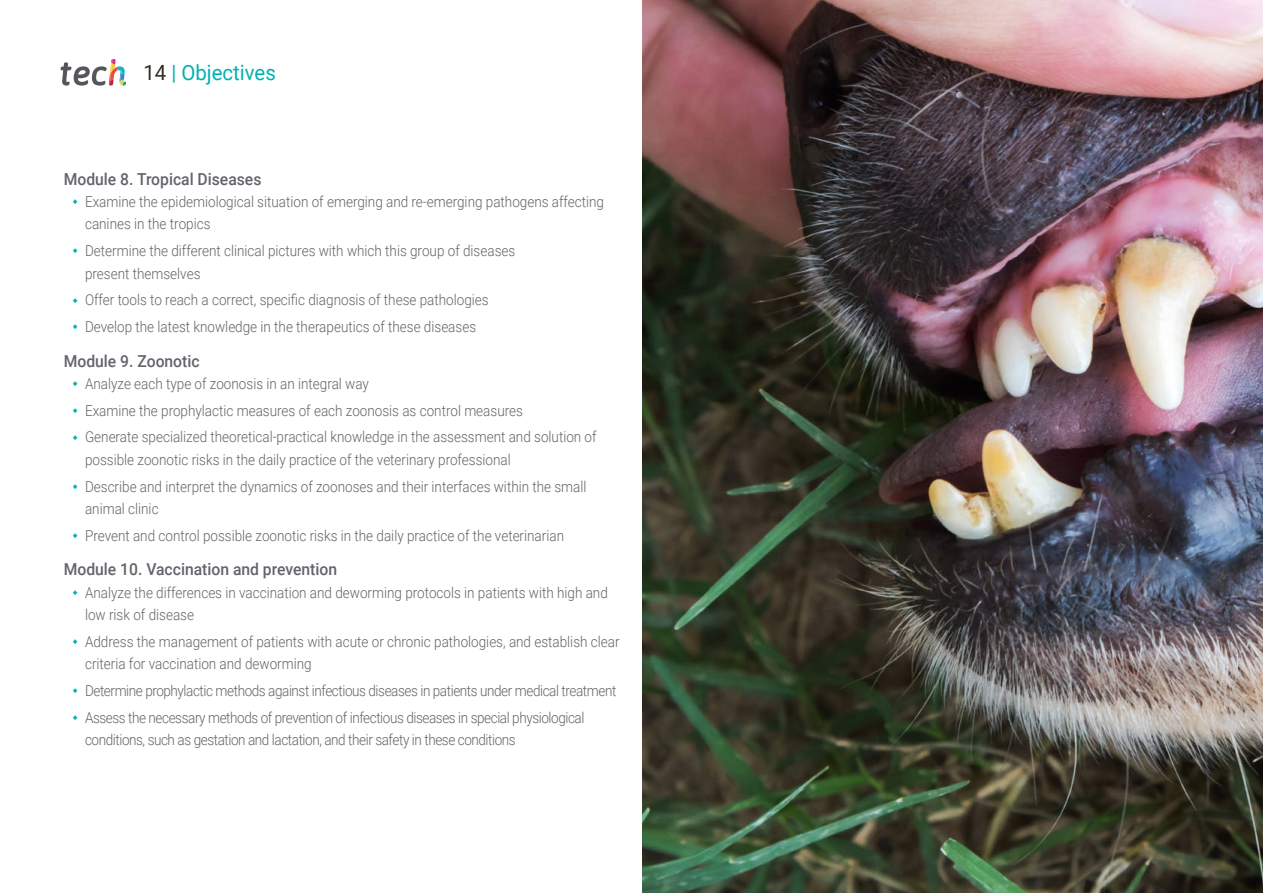
<style>
.page{position:relative;width:1263px;height:893px;background:#fff}
.page>*{position:absolute;margin:0;border:0;box-sizing:border-box;transform-origin:0 0}
.t1{font:21px "Roboto";color:#00b2af}
.t2{font:500 16.5px "Roboto";color:#61646a;scale:.95 1}
.t3{font:300 15px/26.7px "Roboto";color:#61646a;scale:.9 1}
.t4{font:300 15px/26.7px "Roboto";letter-spacing:-.03em;color:#61646a;scale:.9 1}
.s1{color:#312e20}
</style>
<div class="page">
<img style="left:642px;top:0;width:621px;height:893px">
<svg style="left:61px;top:59px;width:65px;height:27px"></svg>
<h1 class="t1" style="left:144px;top:57px;width:134px"><span class="s1">14</span> | Objectives</h1>
<p class="t2" style="left:64px;top:167px;width:210px">Module 8. Tropical Diseases</p>
<p class="t3" style="left:85px;top:190px;width:578px;line-height:22.5px">Examine the epidemiological situation of emerging and re-emerging pathogens affecting canines in the tropics</p>
<p class="t3" style="left:85px;top:239px;width:480px;line-height:22.5px">Determine the different clinical pictures with which this group of diseases present themselves</p>
<p class="t3" style="left:85px;top:286px;width:450px">Offer tools to reach a correct, specific diagnosis of these pathologies<br>Develop the latest knowledge in the therapeutics of these diseases</p>
<p class="t2" style="left:64px;top:349px;width:144px">Module 9. Zoonotic</p>
<p class="t3" style="left:85px;top:370px;width:570px">Analyze each type of zoonosis in an integral way<br>Examine the prophylactic measures of each zoonosis as control measures<br>Generate specialized theoretical-practical knowledge in the assessment and solution of</p>
<p class="t3" style="left:85px;top:446px;width:559px">possible zoonotic risks in the daily practice of the veterinary professional<br>Describe and interpret the dynamics of zoonoses and their interfaces within the small</p>
<p class="t3" style="left:85px;top:495px;width:534px">animal clinic<br>Prevent and control possible zoonotic risks in the daily practice of the veterinarian</p>
<p class="t2" style="left:64px;top:558px;width:289px">Module 10. Vaccination and prevention</p>
<p class="t3" style="left:85px;top:580px;width:582px;line-height:22.5px">Analyze the differences in vaccination and deworming protocols in patients with high and low risk of disease</p>
<p class="t3" style="left:85px;top:630px;width:595px;line-height:22.5px">Address the management of patients with acute or chronic pathologies, and establish clear criteria for vaccination and deworming</p>
<p class="t4" style="left:85px;top:677px;width:592px">Determine prophylactic methods against infectious diseases in patients under medical treatment<br>Assess the necessary methods of prevention of infectious diseases in special physiological</p>
<p class="t4" style="left:85px;top:726px;width:480px">conditions, such as gestation and lactation, and their safety in these conditions</p>
</div>
